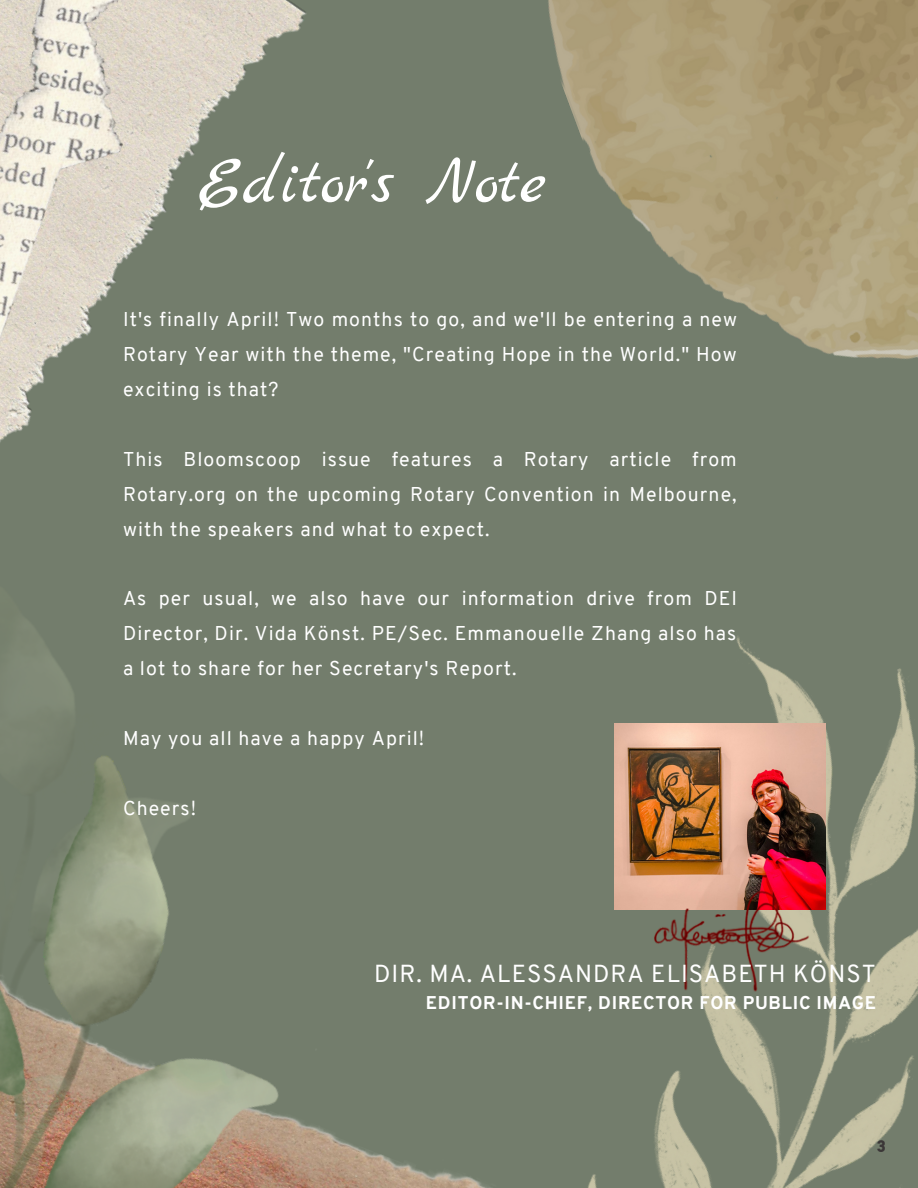
<style>
.page{position:relative;width:918px;height:1188px;background:#737d6c}
.page>*{position:absolute;margin:0;border:0;box-sizing:border-box;transform-origin:0 0}
.t1{font:67.8px "Marck Script";color:#fff}
.t2{font:24px "Overpass";letter-spacing:.04em;color:#fff}
.t3{font:19.5px/34.8px "Overpass";letter-spacing:.055em;color:#fff;text-align:justify}
.t4{font:800 18px "Overpass";letter-spacing:.04em;color:#fff}
.t5{font:700 18px "HS Aleman";color:#3b3737}
</style>
<div class="page">
<img style="left:588px;top:636px;width:330px;height:552px">
<img style="left:375px;top:1154px;width:116px;height:34px">
<img style="left:0;top:621px;width:375px;height:567px">
<img style="left:0;top:0;width:307px;height:442px">
<img style="left:548px;top:0;width:370px;height:359px">
<img style="left:614px;top:723px;width:212px;height:146px">
<img style="left:610px;top:869px;width:224px;height:138px">
<h1 class="t1" style="left:197px;top:143px;width:350px">Editor's Note</h1>
<p class="t3" style="left:123px;top:304px;width:616px">It's finally April! Two months to go, and we'll be entering a new Rotary Year with the theme, "Creating Hope in the World." How exciting is that?</p>
<p class="t3" style="left:123px;top:443px;width:615px">This Bloomscoop issue features a Rotary article from Rotary.org on the upcoming Rotary Convention in Melbourne, with the speakers and what to expect.</p>
<p class="t3" style="left:123px;top:583px;width:616px">As per usual, we also have our information drive from DEI Director, Dir. Vida Könst. PE/Sec. Emmanouelle Zhang also has a lot to share for her Secretary's Report.</p>
<p class="t3" style="left:123px;top:722px;width:303px">May you all have a happy April!</p>
<p class="t3" style="left:123px;top:792px;width:75px">Cheers!</p>
<p class="t2" style="left:374px;top:964px;width:503px">DIR. MA. ALESSANDRA ELISABETH KÖNST</p>
<p class="t4" style="left:426px;top:996px;width:452px">EDITOR-IN-CHIEF, DIRECTOR FOR PUBLIC IMAGE</p>
<p class="t5" style="left:877px;top:1139px;width:11px">3</p>
</div>
